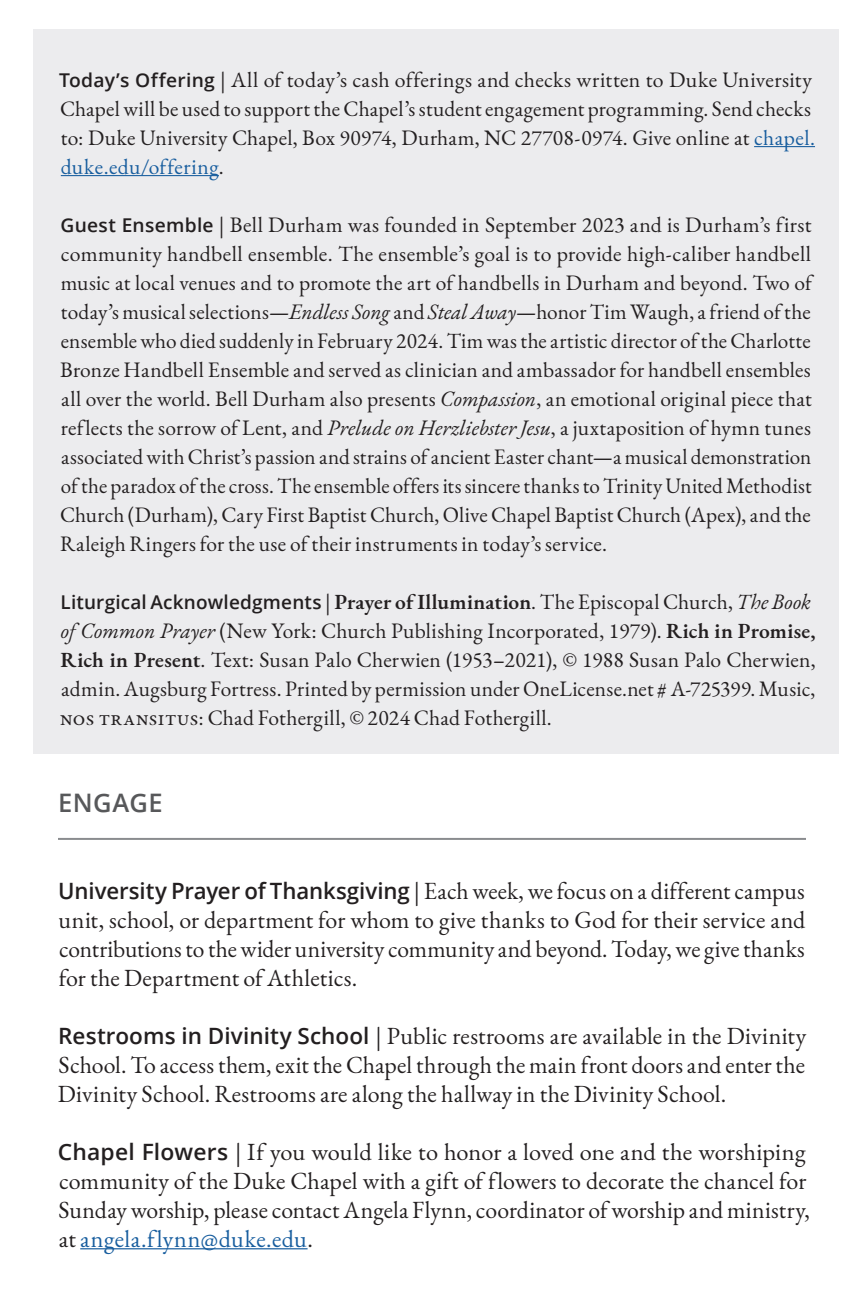
<style>
.page{position:relative;width:864px;height:1296px;background:#fff}
.page>*{position:absolute;margin:0;border:0;box-sizing:border-box;transform-origin:0 0}
.t1{font:600 25.6px "Open Sans";letter-spacing:.015em;color:#57585a}
.t2{font:24px/29px "EB Garamond";letter-spacing:.005em;color:#231f20;text-align:justify}
.t3{font:21.6px/29px "EB Garamond";letter-spacing:.01em;color:#231f20;text-align:justify}
.t4{font:600 19px "Open Sans";letter-spacing:.01em;color:#231f20}
.s1{font-family:"Open Sans";font-weight:600;font-size:19px}
.s2{color:#175d9e}
.s3{font-style:italic}
.s4{font-family:"EB Garamond";font-weight:400;font-size:21.6px}
.s5{font-family:"EB Garamond";font-size:21.6px}
.s6{font-family:"EB Garamond";font-weight:400;font-style:italic;font-size:21.6px}
.s7{font-weight:600}
.s8{font-family:"Open Sans";font-weight:600;font-size:22.4px}
</style>
<div class="page">
<div style="left:33px;top:29px;width:806px;height:725px;background:#ececee"></div>
<hr style="left:754px;top:146px;width:61px;height:1px;background:#175d9e">
<hr style="left:61px;top:175px;width:158px;height:1px;background:#175d9e">
<hr style="left:58px;top:838px;width:748px;height:2px;background:#8a8c8f">
<hr style="left:80px;top:1248px;width:228px;height:1px;background:#175d9e">
<p class="t3" style="left:59px;top:65px;width:757px;text-align:left"><span class="s1">Today’s Offering</span> | All of today’s cash offerings and checks written to Duke University Chapel will be used to support the Chapel’s student engagement programming. Send checks to: Duke University Chapel, Box 90974, Durham, NC 27708-0974. Give online at <span class="s2">chapel. duke.edu/offering</span>.</p>
<p class="t3" style="left:60px;top:210px;width:754px"><span class="s1">Guest Ensemble</span> | Bell Durham was founded in September 2023 and is Durham’s first community handbell ensemble. The ensemble’s goal is to provide high-caliber handbell music at local venues and to promote the art of handbells in Durham and beyond. Two of today’s musical selections—<span class="s3">Endless Song</span> and <span class="s3">Steal Away</span>—honor Tim Waugh, a friend of the ensemble who died suddenly in February 2024. Tim was the artistic director of the Charlotte Bronze Handbell Ensemble and served as clinician and ambassador for handbell ensembles all over the world. Bell Durham also presents <span class="s3">Compassion</span>, an emotional original piece that reflects the sorrow of Lent, and <span class="s3">Prelude on Herzliebster Jesu</span>, a juxtaposition of hymn tunes associated with Christ’s passion and strains of ancient Easter chant—a musical demonstration of the paradox of the cross. The ensemble offers its sincere thanks to Trinity United Methodist Church (Durham), Cary First Baptist Church, Olive Chapel Baptist Church (Apex), and the Raleigh Ringers for the use of their instruments in today’s service.</p>
<p class="t4" style="left:61px;top:589px;width:752px">Liturgical Acknowledgments <span class="s4">|</span> <span class="s5">Prayer of Illumination</span><span class="s4">. The Episcopal Church,</span> <span class="s6">The Book</span></p>
<p class="t3" style="left:60px;top:616px;width:757px"><span class="s3">of Common Prayer</span> (New York: Church Publishing Incorporated, 1979). <span class="s7">Rich in Promise, Rich in Present</span>. Text: Susan Palo Cherwien (1953–2021), © 1988 Susan Palo Cherwien, admin. Augsburg Fortress. Printed by permission under OneLicense.net # A-725399. Music, nos transitus: Chad Fothergill, © 2024 Chad Fothergill.</p>
<p class="t1" style="left:58px;top:785px;width:106px">ENGAGE</p>
<p class="t2" style="left:58px;top:877px;width:749px"><span class="s8">University Prayer of Thanksgiving</span> | Each week, we focus on a different campus unit, school, or department for whom to give thanks to God for their service and contributions to the wider university community and beyond. Today, we give thanks for the Department of Athletics.</p>
<p class="t2" style="left:58px;top:1022px;width:750px"><span class="s8">Restrooms in Divinity School</span> | Public restrooms are available in the Divinity School. To access them, exit the Chapel through the main front doors and enter the Divinity School. Restrooms are along the hallway in the Divinity School.</p>
<p class="t2" style="left:58px;top:1138px;width:754px;text-align:left"><span class="s8">Chapel Flowers</span> | If you would like to honor a loved one and the worshiping community of the Duke Chapel with a gift of flowers to decorate the chancel for Sunday worship, please contact Angela Flynn, coordinator of worship and ministry, at <span class="s2">angela.flynn@duke.edu</span>.</p>
</div>
